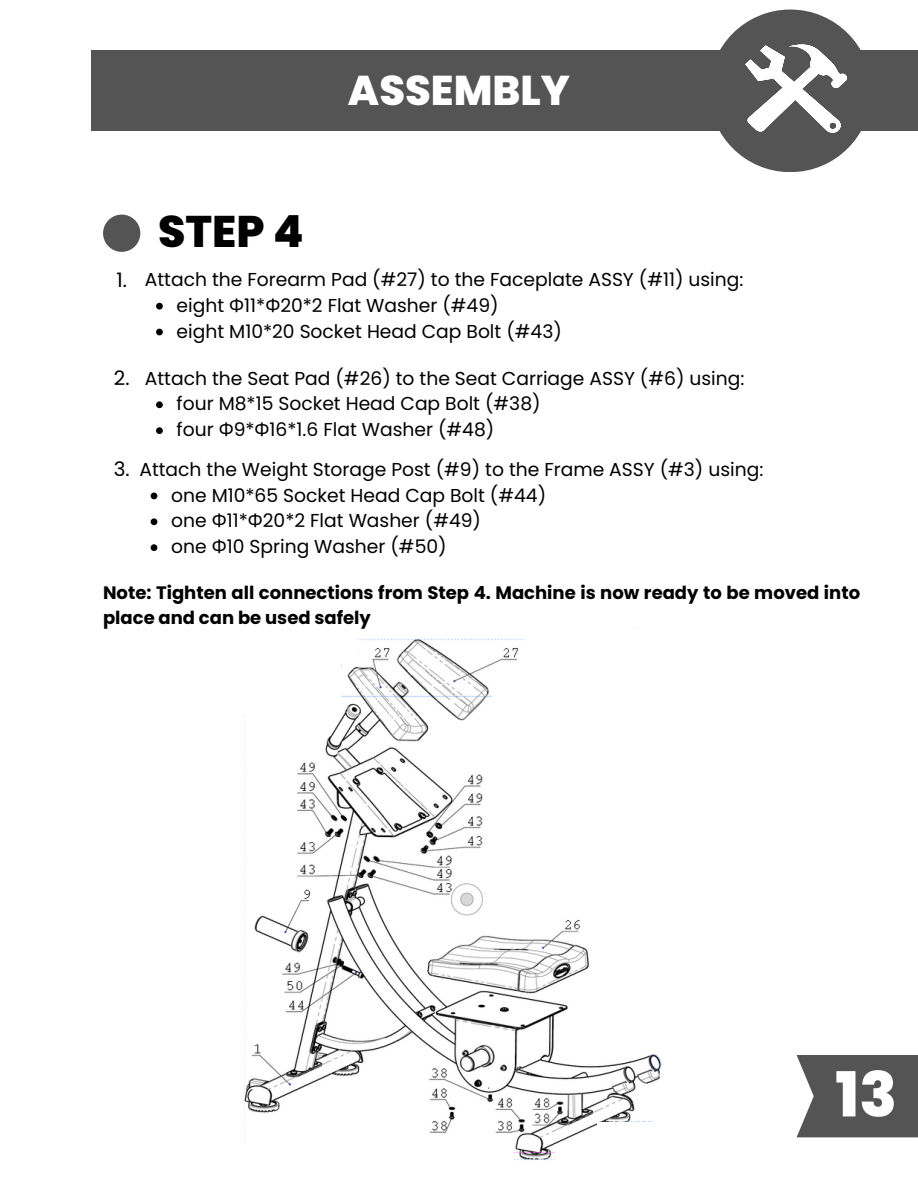
<style>
.page{position:relative;width:918px;height:1188px;background:#fff}
.page>*{position:absolute;margin:0;border:0;box-sizing:border-box;transform-origin:0 0}
.t1{font:800 61.95px "Poppins";color:#fff}
.t2{font:800 44.25px "Poppins";color:#000}
.t3{font:800 41.55px "Poppins";color:#fff}
.t4{font:18.75px/25.8px "Poppins";color:#000}
.t5{font:700 18px/24.8px "Poppins";color:#000}
.s1{font-size:19.95px}
.s2{font-family:"Noto Sans"}
</style>
<div class="page">
<div style="left:92px;top:51px;width:826px;height:80px;background:#545454"></div>
<div style="left:709px;top:10px;width:163px;height:162px;background:#545454;border-radius:50%"></div>
<svg style="left:745px;top:44px;width:102px;height:89px"></svg>
<svg style="left:797px;top:1055px;width:121px;height:82px;background:#5f5f5f"></svg>
<div style="left:103px;top:215px;width:37px;height:37px;background:#545454;border-radius:50%"></div>
<img style="left:245px;top:638px;width:417px;height:522px">
<svg style="left:156px;top:303px;width:7px;height:7px"></svg>
<svg style="left:156px;top:329px;width:7px;height:6px"></svg>
<svg style="left:156px;top:401px;width:7px;height:7px"></svg>
<svg style="left:156px;top:427px;width:7px;height:7px"></svg>
<svg style="left:151px;top:493px;width:6px;height:6px"></svg>
<svg style="left:151px;top:518px;width:6px;height:7px"></svg>
<svg style="left:151px;top:544px;width:6px;height:7px"></svg>
<div style="left:224px;top:637px;width:134px;height:25px;background:#fff"></div>
<div style="left:195px;top:663px;width:146px;height:51px;background:#fff"></div>
<div style="left:597px;top:1122px;width:146px;height:51px;background:#fff"></div>
<div style="left:526px;top:629px;width:355px;height:94px;background:#fff"></div>
<div style="left:493px;top:695px;width:355px;height:28px;background:#fff"></div>
<div style="left:158px;top:1145px;width:355px;height:28px;background:#fff"></div>
<div style="left:555px;top:1145px;width:147px;height:43px;background:#fff"></div>
<h2 class="t2" style="left:158px;top:201px;width:147px">STEP 4</h2>
<h3 class="t3" style="left:348px;top:62px;width:224px">ASSEMBLY</h3>
<p class="t4" style="left:116px;top:266px;width:629px"><span class="s1">1.</span> Attach the Forearm Pad (#27) to the Faceplate ASSY (#11) using:</p>
<p class="t4" style="left:177px;top:292px;width:387px">eight <span class="s2">Φ</span>11*<span class="s2">Φ</span>20*2 Flat Washer (#49)<br>eight M10*20 Socket Head Cap Bolt (#43)</p>
<p class="t4" style="left:114px;top:365px;width:632px"><span class="s1">2.</span> Attach the Seat Pad (#26) to the Seat Carriage ASSY (#6) using:</p>
<p class="t4" style="left:177px;top:391px;width:366px">four M8*15 Socket Head Cap Bolt (#38) four <span class="s2">Φ</span>9*<span class="s2">Φ</span>16*1.6 Flat Washer (#48)</p>
<p class="t4" style="left:114px;top:456px;width:651px"><span class="s1">3.</span> Attach the Weight Storage Post (#9) to the Frame ASSY (#3) using:</p>
<p class="t4" style="left:171px;top:482px;width:377px">one M10*65 Socket Head Cap Bolt (#44) one <span class="s2">Φ</span>11*<span class="s2">Φ</span>20*2 Flat Washer (#49)<br>one <span class="s2">Φ</span>10 Spring Washer (#50)</p>
<p class="t5" style="left:103px;top:580px;width:759px">Note: Tighten all connections from Step 4. Machine is now ready to be moved into place and can be used safely</p>
<h1 class="t1" style="left:835px;top:1051px;width:63px">13</h1>
</div>
